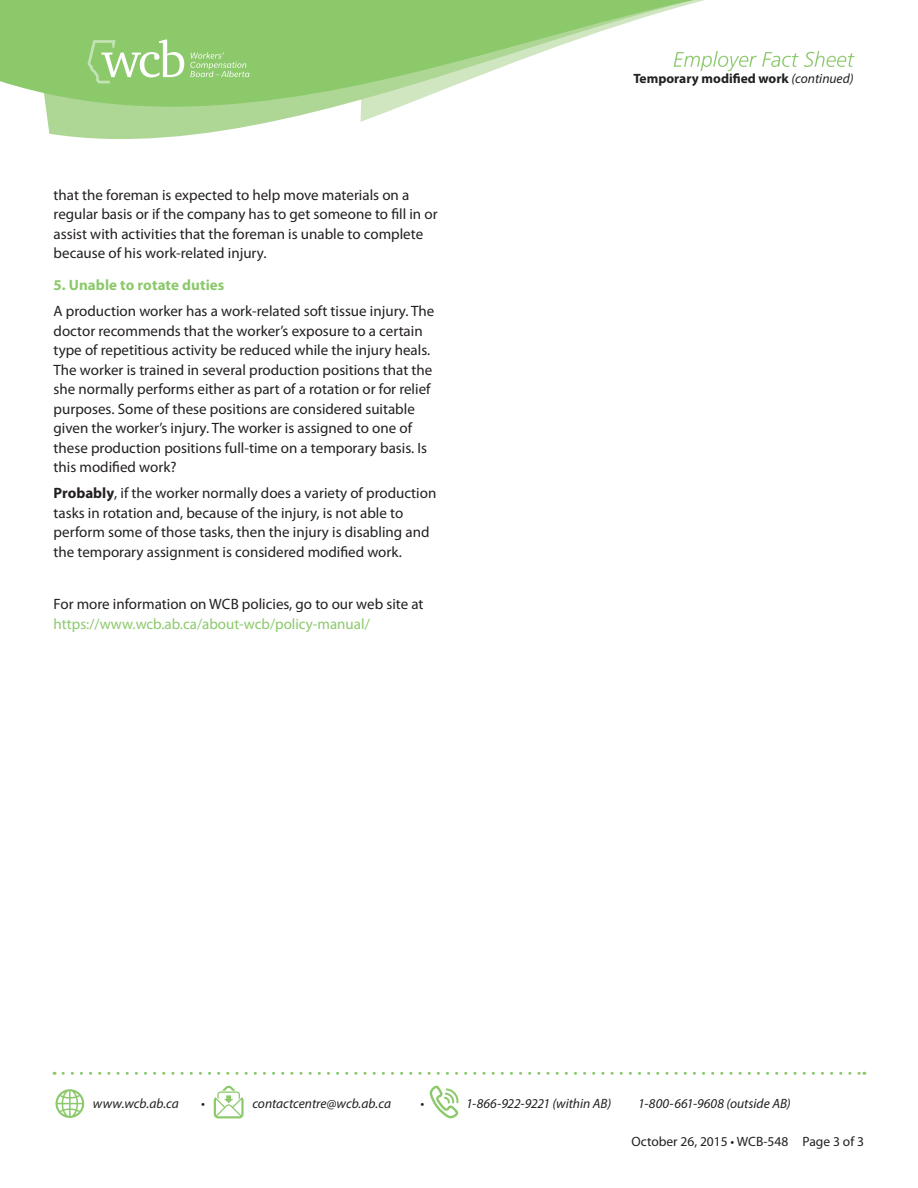
<style>
.page{position:relative;width:918px;height:1188px;background:#fff}
.page>*{position:absolute;margin:0;border:0;box-sizing:border-box;transform-origin:0 0}
.Body_Text{font:15px/19.5px "Myriad Pro";color:#231f20}
.Subheading{font:700 15px "Myriad Pro";letter-spacing:.005em;color:#8bc96b}
.t1{font:italic 13.5px "Myriad Pro";color:#231f20}
.t2{font:700 13.5px "Myriad Pro";color:#231f20}
.t3{font:13.5px "Myriad Pro";color:#231f20}
.s1{font-weight:700}
.s2{color:#8bc96b}
.s3{font-weight:400;font-style:italic}
</style>
<div class="page">
<svg style="left:430px;top:1086px;width:29px;height:32px"></svg>
<svg style="left:214px;top:1086px;width:30px;height:32px"></svg>
<svg style="left:63px;top:1072px;width:802px;height:3px"></svg>
<svg style="left:56px;top:1089px;width:28px;height:29px"></svg>
<svg style="left:0;top:0;width:730px;height:139px"></svg>
<svg style="left:674px;top:51px;width:181px;height:20px"></svg>
<svg style="left:190px;top:52px;width:59px;height:25px"></svg>
<svg style="left:53px;top:40px;width:131px;height:43px;background:#9ed183"></svg>
<p class="Body_Text" style="left:54px;top:185px;width:386px">that the foreman is expected to help move materials on a regular basis or if the company has to get someone to fill in or assist with activities that the foreman is unable to complete because of his work-related injury.</p>
<p class="Subheading" style="left:54px;top:275px;width:172px">5. Unable to rotate duties</p>
<p class="Body_Text" style="left:54px;top:301px;width:382px">A production worker has a work-related soft tissue injury. The doctor recommends that the worker’s exposure to a certain type of repetitious activity be reduced while the injury heals.<br>The worker is trained in several production positions that the she normally performs either as part of a rotation or for relief purposes. Some of these positions are considered suitable given the worker’s injury. The worker is assigned to one of these production positions full-time on a temporary basis. Is this modified work?</p>
<p class="Body_Text" style="left:54px;top:483px;width:384px"><span class="s1">Probably</span>, if the worker normally does a variety of production tasks in rotation and, because of the injury, is not able to perform some of those tasks, then the injury is disabling and the temporary assignment is considered modified work.</p>
<p class="Body_Text" style="left:54px;top:594px;width:371px">For more information on WCB policies, go to our web site at <span class="s2">https://www.wcb.ab.ca/about-wcb/policy-manual/</span></p>
<p class="t2" style="left:633px;top:70px;width:222px">Temporary modified work <span class="s3">(continued)</span></p>
<p class="t1" style="left:93px;top:1095px;width:88px">www.wcb.ab.ca</p>
<p class="t1" style="left:201px;top:1095px;width:5px">•</p>
<p class="t1" style="left:252px;top:1095px;width:140px">contactcentre@wcb.ab.ca</p>
<p class="t1" style="left:421px;top:1095px;width:5px">•</p>
<p class="t1" style="left:466px;top:1095px;width:147px">1-866-922-9221 (within AB)</p>
<p class="t1" style="left:638px;top:1095px;width:154px">1-800-661-9608 (outside AB)</p>
<p class="t3" style="left:631px;top:1133px;width:234px">October 26, 2015 • WCB-548 Page 3 of 3</p>
</div>
